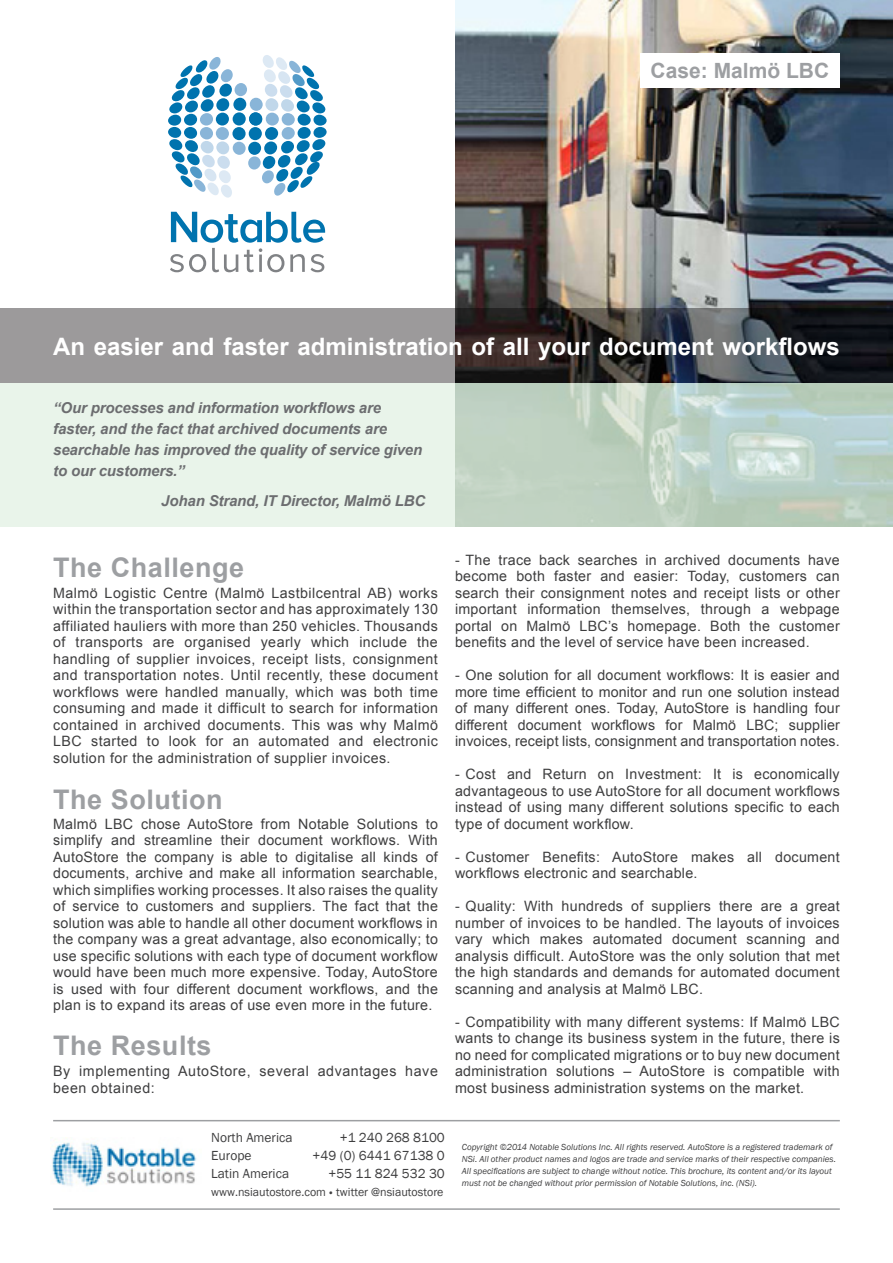
<style>
.page{position:relative;width:893px;height:1263px;background:#fff}
.page>*{position:absolute;margin:0;border:0;box-sizing:border-box;transform-origin:0 0}
.t1{font:700 27px "Arial";letter-spacing:.02em;color:#9d9fa2}
.t2{font:700 24px "Arial";color:#fff}
.t3{font:700 21px "Arial";color:#9d9fa2}
.t4{font:italic 700 15px/21px "Arial";letter-spacing:-.01em;color:#6c6d70}
.t5{font:14.25px/16.5px "Arial";letter-spacing:.02em;color:#3e3e3f;text-align:justify}
.t6{font:14.25px/16.5px "Arial";letter-spacing:.04em;color:#3e3e3f}
.t7{font:13.5px "Franklin Gothic";color:#3e3e3f}
.t8{font:12px "Franklin Gothic";color:#3e3e3f}
.t9{font:italic 9px/12px "Franklin Gothic";color:#3e3e3f}
.s1{font-family:"Chaparral Pro";font-weight:600;font-style:italic}
</style>
<div class="page">
<img style="left:455px;top:0;width:438px;height:309px">
<svg style="left:169px;top:55px;width:157px;height:143px"></svg>
<svg style="left:170px;top:212px;width:155px;height:60px"></svg>
<div style="left:249px;top:112px;width:13px;height:13px;background:#0073ae;border-radius:50%"></div>
<svg style="left:0;top:309px;width:893px;height:74px;background:#666567"></svg>
<svg style="left:0;top:383px;width:893px;height:144px;background:#d4e3d7"></svg>
<img style="left:50px;top:1137px;width:147px;height:50px">
<hr style="left:53px;top:1120px;width:787px;height:1px;background:#9d9fa2">
<hr style="left:53px;top:1208px;width:787px;height:2px;background:#9d9fa2">
<div style="left:640px;top:53px;width:200px;height:34px;background:#fff"></div>
<h3 class="t3" style="left:651px;top:56px;width:180px">Case: Malmö LBC</h3>
<h2 class="t2" style="left:53px;top:330px;width:788px">An easier and faster administration of all your document workflows</h2>
<p class="t4" style="left:53px;top:398px;width:371px">“Our processes and information workflows are faster, and the fact that archived documents are searchable has improved the quality of service given to our customers.”</p>
<p class="t4" style="left:161px;top:491px;width:265px">Johan Strand, IT Director, Malmö LBC</p>
<h1 class="t1" style="left:53px;top:549px;width:193px">The Challenge</h1>
<p class="t5" style="left:53px;top:585px;width:386px">Malmö Logistic Centre (Malmö Lastbilcentral AB) works within the transportation sector and has approximately 130 affiliated hauliers with more than 250 vehicles. Thousands of transports are organised yearly which include the handling of supplier invoices, receipt lists, consignment and transportation notes. Until recently, these document workflows were handled manually, which was both time consuming and made it difficult to search for information contained in archived documents. This was why Malmö LBC started to look for an automated and electronic solution for the administration of supplier invoices.</p>
<h1 class="t1" style="left:53px;top:782px;width:171px">The Solution</h1>
<p class="t5" style="left:53px;top:816px;width:386px">Malmö LBC chose AutoStore from Notable Solutions to simplify and streamline their document workflows. With AutoStore the company is able to digitalise all kinds of documents, archive and make all information searchable, which simplifies working processes. It also raises the quality of service to customers and suppliers. The fact that the solution was able to handle all other document workflows in the company was a great advantage, also economically; to use specific solutions with each type of document workflow would have been much more expensive. Today, AutoStore is used with four different document workflows, and the plan is to expand its areas of use even more in the future.</p>
<h1 class="t1" style="left:53px;top:1028px;width:160px">The Results</h1>
<p class="t6" style="left:53px;top:1063px;width:386px">By implementing AutoStore, several advantages have been obtained:</p>
<p class="t5" style="left:455px;top:552px;width:386px">- The trace back searches in archived documents have become both faster and easier: Today, customers can search their consignment notes and receipt lists or other important information themselves, through a webpage portal on Malmö LBC’s homepage. Both the customer benefits and the level of service have been increased.</p>
<p class="t5" style="left:455px;top:667px;width:386px">- One solution for all document workflows: It is easier and more time efficient to monitor and run one solution instead of many different ones. Today, AutoStore is handling four different document workflows for Malmö LBC; supplier invoices, receipt lists, consignment and transportation notes.</p>
<p class="t5" style="left:455px;top:766px;width:386px">- Cost and Return on Investment: It is economically advantageous to use AutoStore for all document workflows instead of using many different solutions specific to each type of document workflow.</p>
<p class="t5" style="left:455px;top:849px;width:386px">- Customer Benefits: AutoStore makes all document workflows electronic and searchable.</p>
<p class="t5" style="left:455px;top:898px;width:386px">- Quality: With hundreds of suppliers there are a great number of invoices to be handled. The layouts of invoices vary which makes automated document scanning and analysis difficult. AutoStore was the only solution that met the high standards and demands for automated document scanning and analysis at Malmö LBC.</p>
<p class="t5" style="left:455px;top:1014px;width:386px">- Compatibility with many different systems: If Malmö LBC wants to change its business system in the future, there is no need for complicated migrations or to buy new document administration solutions – AutoStore is compatible with most business administration systems on the market.</p>
<p class="t7" style="left:211px;top:1129px;width:83px">North America</p>
<p class="t7" style="left:340px;top:1129px;width:107px">+1 240 268 8100</p>
<p class="t7" style="left:211px;top:1147px;width:42px">Europe</p>
<p class="t7" style="left:313px;top:1147px;width:134px">+49 (0) 6441 67138 0</p>
<p class="t7" style="left:211px;top:1165px;width:79px">Latin America</p>
<p class="t7" style="left:328px;top:1165px;width:118px">+55 11 824 532 30</p>
<p class="t8" style="left:211px;top:1185px;width:234px">www.nsiautostore.com <span class="s1">•</span> twitter @nsiautostore</p>
<p class="t9" style="left:462px;top:1141px;width:376px">Copyright ©2014 Notable Solutions Inc. All rights reserved. AutoStore is a registered trademark of NSi. All other product names and logos are trade and service marks of their respective companies.<br>All specifications are subject to change without notice. This brochure, its content and/or its layout must not be changed without prior permission of Notable Solutions, inc. (NSi).</p>
</div>
